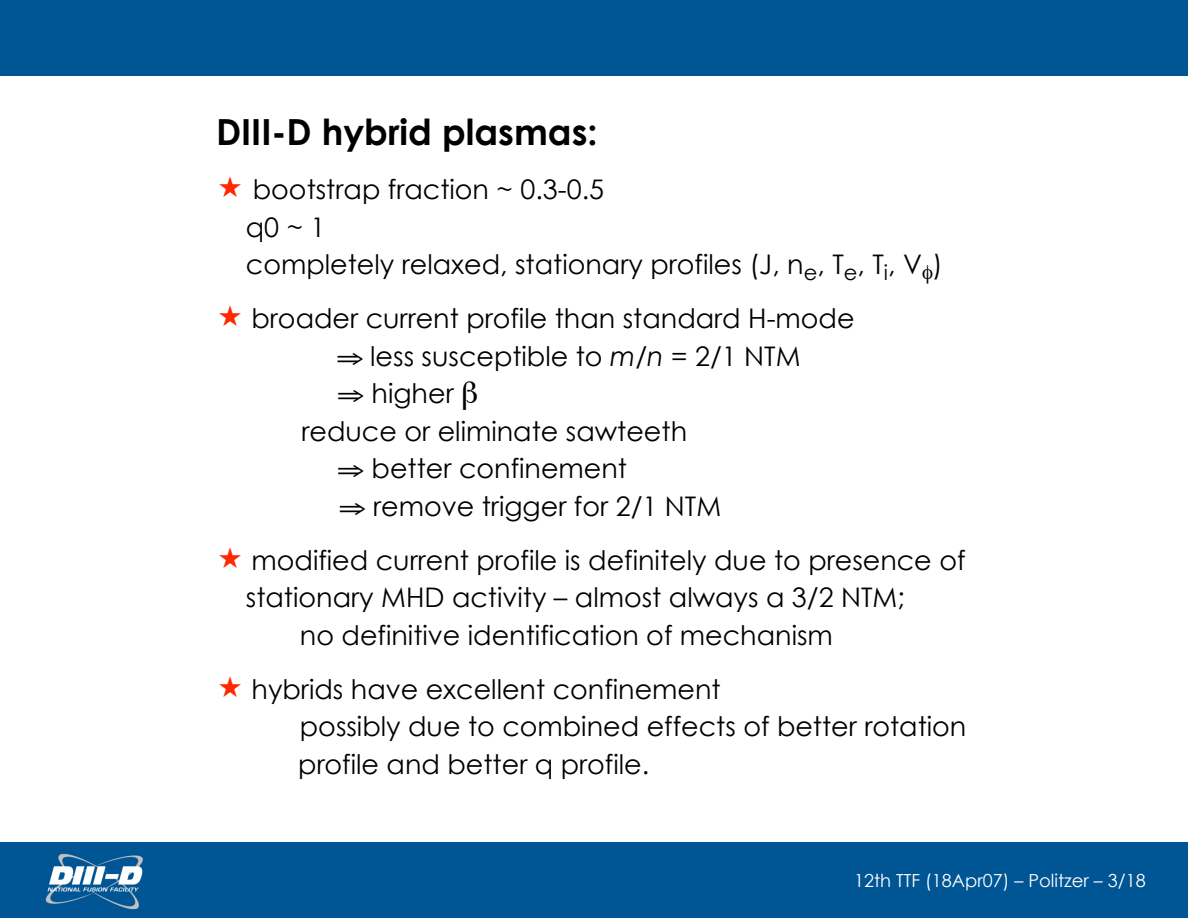
<style>
.page{position:relative;width:1188px;height:918px;background:#fff}
.page>*{position:absolute;margin:0;border:0;box-sizing:border-box;transform-origin:0 0}
.t1{font:700 36px "Century Gothic";color:#000}
.t2{font:27px/37.5px "Century Gothic";color:#000}
.t3{font:18px "Century Gothic";color:#fff}
.s1{font-style:italic}
</style>
<div class="page">
<div style="left:0;top:842px;width:1188px;height:76px;background:#005594"></div>
<img style="left:45px;top:853px;width:98px;height:57px">
<div style="left:0;top:0;width:1188px;height:76px;background:#005594"></div>
<p class="t1" style="left:216px;top:110px;width:383px">DIII-D hybrid plasmas:</p>
<p class="t2" style="left:246px;top:170px;width:699px">bootstrap fraction ~ 0.3-0.5<br>q0 ~ 1<br>completely relaxed, stationary profiles (J, n<sub>e</sub>, T<sub>e</sub>, T<sub>i</sub>, V )</p>
<p class="t2" style="left:252px;top:299px;width:605px">broader current profile than standard H-mode</p>
<p class="t2" style="left:337px;top:337px;width:465px">⇒ less susceptible to <span class="s1">m</span>/<span class="s1">n</span> = 2/1 NTM</p>
<p class="t2" style="left:338px;top:374px;width:118px">⇒ higher</p>
<p class="t2" style="left:302px;top:412px;width:387px">reduce or eliminate sawteeth</p>
<p class="t2" style="left:338px;top:449px;width:291px">⇒ better confinement</p>
<p class="t2" style="left:339px;top:487px;width:384px">⇒ remove trigger for 2/1 NTM</p>
<p class="t2" style="left:252px;top:541px;width:715px">modified current profile is definitely due to presence of</p>
<p class="t2" style="left:246px;top:578px;width:661px">stationary MHD activity – almost always a 3/2 NTM;</p>
<p class="t2" style="left:300px;top:616px;width:534px">no definitive identification of mechanism</p>
<p class="t2" style="left:298px;top:670px;width:670px;text-indent:-47px">hybrids have excellent confinement<br>possibly due to combined effects of better rotation profile and better q profile.</p>
<p class="t3" style="left:854px;top:870px;width:293px">12th TTF (18Apr07) – Politzer – 3/18</p>
</div>
